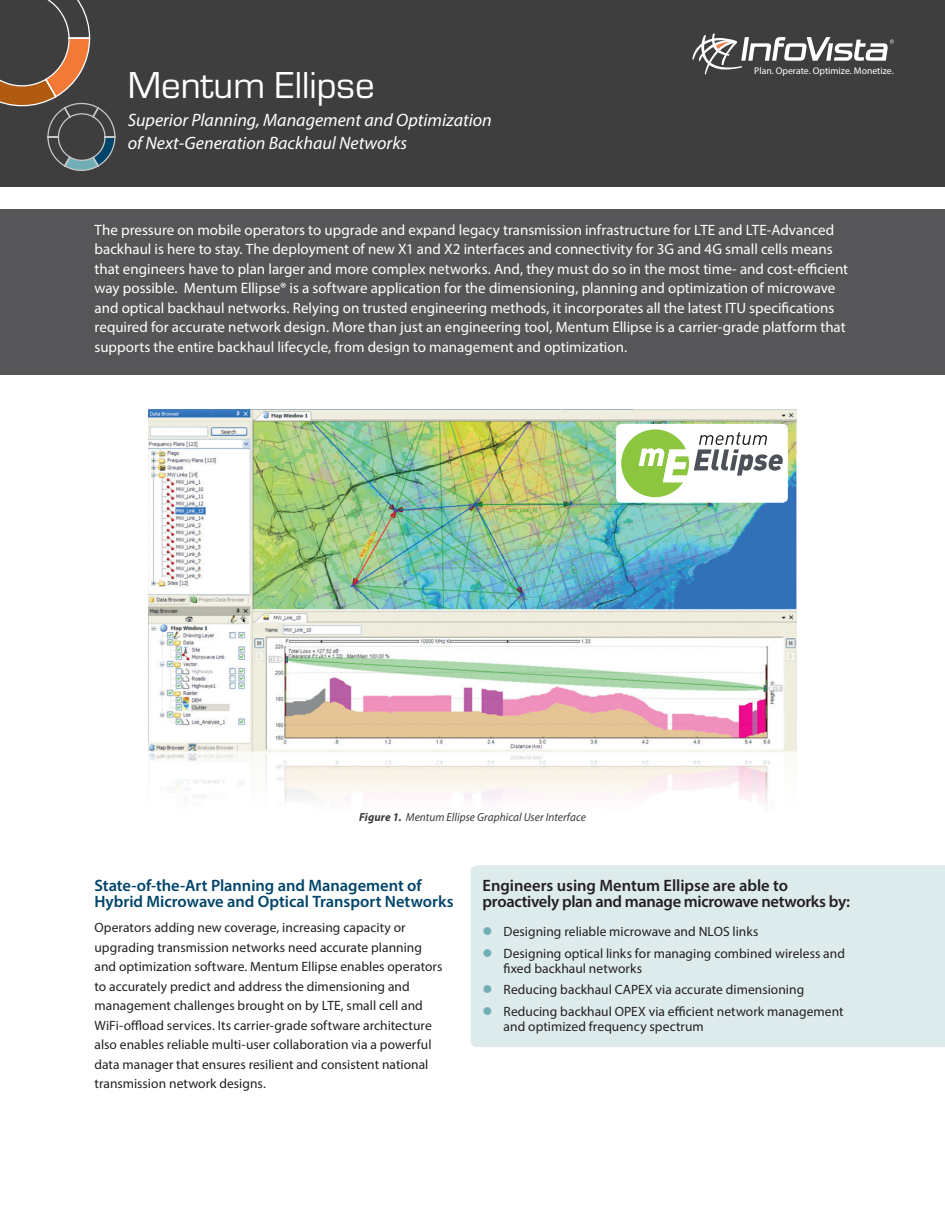
<style>
.page{position:relative;width:945px;height:1215px;background:#fff}
.page>*{position:absolute;margin:0;border:0;box-sizing:border-box;transform-origin:0 0}
.t1{font:39px "Eurostile T";color:#fff}
.t2{font:italic 18px/22.5px "Myriad Pro";color:#fff}
.t3{font:600 16.5px/16.5px "Myriad Pro";letter-spacing:-.005em;color:#00446a}
.t4{font:600 16.5px/16.5px "Myriad Pro";letter-spacing:-.015em;color:#231f20}
.t5{font:15px/19.5px "Myriad Pro";color:#fff}
.t6{font:13.5px/19.5px "Myriad Pro";letter-spacing:.005em;color:#231f20}
.t7{font:italic 11.7px "Myriad Pro";letter-spacing:.005em;color:#3a393c;scale:.96 1}
.t8{font:9.75px "Myriad Pro";color:#fff}
.s1{font-weight:700}
</style>
<div class="page">
<div style="left:471px;top:865px;width:474px;height:182px;background:#deebed"></div>
<div style="left:0;top:209px;width:945px;height:165px;background:#565558"></div>
<div style="left:0;top:0;width:945px;height:186px;background:#3e3e3f"></div>
<svg style="left:0;top:0;width:116px;height:171px"></svg>
<svg style="left:692px;top:34px;width:202px;height:41px"></svg>
<img style="left:148px;top:409px;width:648px;height:398px">
<div style="left:616px;top:424px;width:172px;height:79px;background:#fff;border-radius:5px"></div>
<svg style="left:621px;top:429px;width:162px;height:68px"></svg>
<svg style="left:484px;top:927px;width:8px;height:8px"></svg>
<svg style="left:484px;top:949px;width:8px;height:8px"></svg>
<svg style="left:484px;top:985px;width:8px;height:8px"></svg>
<svg style="left:484px;top:1007px;width:8px;height:8px"></svg>
<h1 class="t1" style="left:128px;top:64px;width:248px">Mentum Ellipse</h1>
<p class="t2" style="left:128px;top:109px;width:366px">Superior Planning, Management and Optimization of Next-Generation Backhaul Networks</p>
<p class="t8" style="left:754px;top:65px;width:141px">Plan. Operate. Optimize. Monetize.</p>
<p class="t5" style="left:94px;top:220px;width:755px">The pressure on mobile operators to upgrade and expand legacy transmission infrastructure for LTE and LTE-Advanced backhaul is here to stay. The deployment of new X1 and X2 interfaces and connectivity for 3G and 4G small cells means that engineers have to plan larger and more complex networks. And, they must do so in the most time- and cost-efficient way possible. Mentum Ellipse® is a software application for the dimensioning, planning and optimization of microwave and optical backhaul networks. Relying on trusted engineering methods, it incorporates all the latest ITU specifications required for accurate network design. More than just an engineering tool, Mentum Ellipse is a carrier-grade platform that supports the entire backhaul lifecycle, from design to management and optimization.</p>
<p class="t7" style="left:359px;top:810px;width:238px"><span class="s1">Figure 1.</span> Mentum Ellipse Graphical User Interface</p>
<p class="t3" style="left:94px;top:877px;width:361px">State-of-the-Art Planning and Management of<br>Hybrid Microwave and Optical Transport Networks</p>
<p class="t6" style="left:94px;top:918px;width:350px">Operators adding new coverage, increasing capacity or upgrading transmission networks need accurate planning and optimization software. Mentum Ellipse enables operators to accurately predict and address the dimensioning and management challenges brought on by LTE, small cell and WiFi-offload services. Its carrier-grade software architecture also enables reliable multi-user collaboration via a powerful data manager that ensures resilient and consistent national transmission network designs.</p>
<p class="t4" style="left:483px;top:877px;width:369px">Engineers using Mentum Ellipse are able to proactively plan and manage microwave networks by:</p>
<p class="t6" style="left:504px;top:920px;width:343px;line-height:21.8px">Designing reliable microwave and NLOS links<br>Designing optical links for managing combined wireless and</p>
<p class="t6" style="left:504px;top:957px;width:342px;line-height:21.8px">fixed backhaul networks<br>Reducing backhaul CAPEX via accurate dimensioning<br>Reducing backhaul OPEX via efficient network management</p>
<p class="t6" style="left:504px;top:1017px;width:202px">and optimized frequency spectrum</p>
</div>
